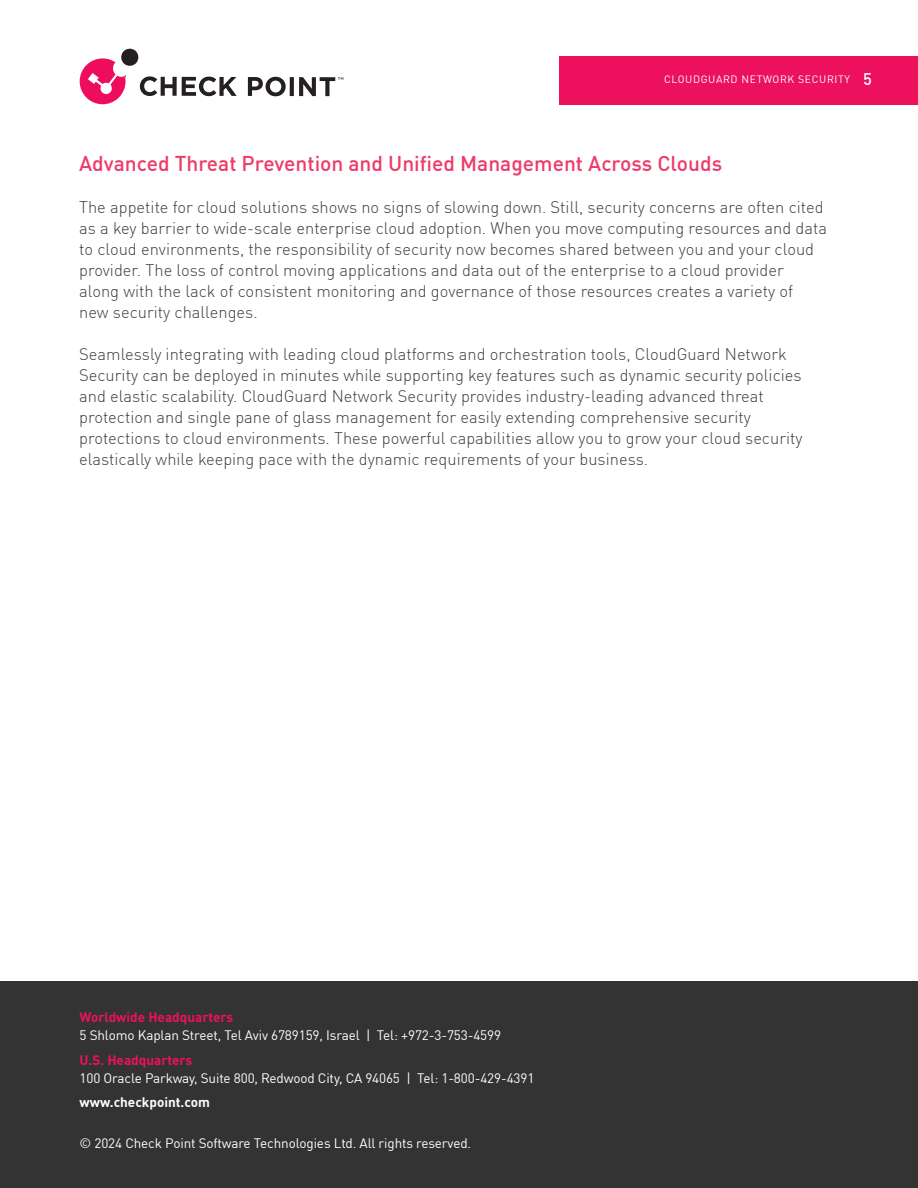
<style>
.page{position:relative;width:918px;height:1188px;background:#fff}
.page>*{position:absolute;margin:0;border:0;box-sizing:border-box;transform-origin:0 0}
.Indented_body_copy{font:500 21px "DIN Pro";color:#ee3b68}
.Indented_body_copy-2{font:300 16.5px/21px "DIN Pro";color:#3e3e3f}
.t1{font:13.5px/18px "DIN Pro";letter-spacing:-.01em;color:#fff}
.t2{font:700 13.5px "DIN Pro";color:#fff}
.t3{font:10.5px "DIN Pro";letter-spacing:.06em;color:#fff}
.s1{font-weight:500;font-size:16.5px}
.s2{font-weight:700;color:#ed115c}
</style>
<div class="page">
<svg style="left:248px;top:77px;width:38px;height:19px"></svg>
<svg style="left:290px;top:77px;width:4px;height:19px"></svg>
<svg style="left:80px;top:48px;width:157px;height:56px"></svg>
<svg style="left:299px;top:77px;width:44px;height:19px"></svg>
<div style="left:559px;top:56px;width:359px;height:49px;background:#ed105c"></div>
<div style="left:0;top:981px;width:918px;height:207px;background:#333"></div>
<p class="t3" style="left:664px;top:72px;width:209px">CLOUDGUARD NETWORK SECURITY <span class="s1">5</span></p>
<p class="Indented_body_copy" style="left:79px;top:147px;width:644px">Advanced Threat Prevention and Unified Management Across Clouds</p>
<p class="Indented_body_copy-2" style="left:79px;top:196px;width:746px">The appetite for cloud solutions shows no signs of slowing down. Still, security concerns are often cited</p>
<p class="Indented_body_copy-2" style="left:79px;top:217px;width:749px">as a key barrier to wide-scale enterprise cloud adoption. When you move computing resources and data</p>
<p class="Indented_body_copy-2" style="left:79px;top:238px;width:736px">to cloud environments, the responsibility of security now becomes shared between you and your cloud</p>
<p class="Indented_body_copy-2" style="left:79px;top:259px;width:706px">provider. The loss of control moving applications and data out of the enterprise to a cloud provider</p>
<p class="Indented_body_copy-2" style="left:79px;top:280px;width:715px">along with the lack of consistent monitoring and governance of those resources creates a variety of</p>
<p class="Indented_body_copy-2" style="left:79px;top:301px;width:180px">new security challenges.</p>
<p class="Indented_body_copy-2" style="left:79px;top:343px;width:709px">Seamlessly integrating with leading cloud platforms and orchestration tools, CloudGuard Network</p>
<p class="Indented_body_copy-2" style="left:79px;top:364px;width:724px">Security can be deployed in minutes while supporting key features such as dynamic security policies</p>
<p class="Indented_body_copy-2" style="left:79px;top:385px;width:725px">and elastic scalability. CloudGuard Network Security provides industry-leading advanced threat protection and single pane of glass management for easily extending comprehensive security protections to cloud environments. These powerful capabilities allow you to grow your cloud security elastically while keeping pace with the dynamic requirements of your business.</p>
<p class="t1" style="left:80px;top:1007px;width:423px"><span class="s2">Worldwide Headquarters<br></span>5 Shlomo Kaplan Street, Tel Aviv 6789159, Israel | Tel: +972-3-753-4599</p>
<p class="t1" style="left:80px;top:1050px;width:456px"><span class="s2">U.S. Headquarters<br></span>100 Oracle Parkway, Suite 800, Redwood City, CA 94065 | Tel: 1-800-429-4391</p>
<p class="t2" style="left:80px;top:1092px;width:132px">www.checkpoint.com</p>
<p class="t1" style="left:80px;top:1133px;width:393px">© 2024 Check Point Software Technologies Ltd. All rights reserved.</p>
</div>
